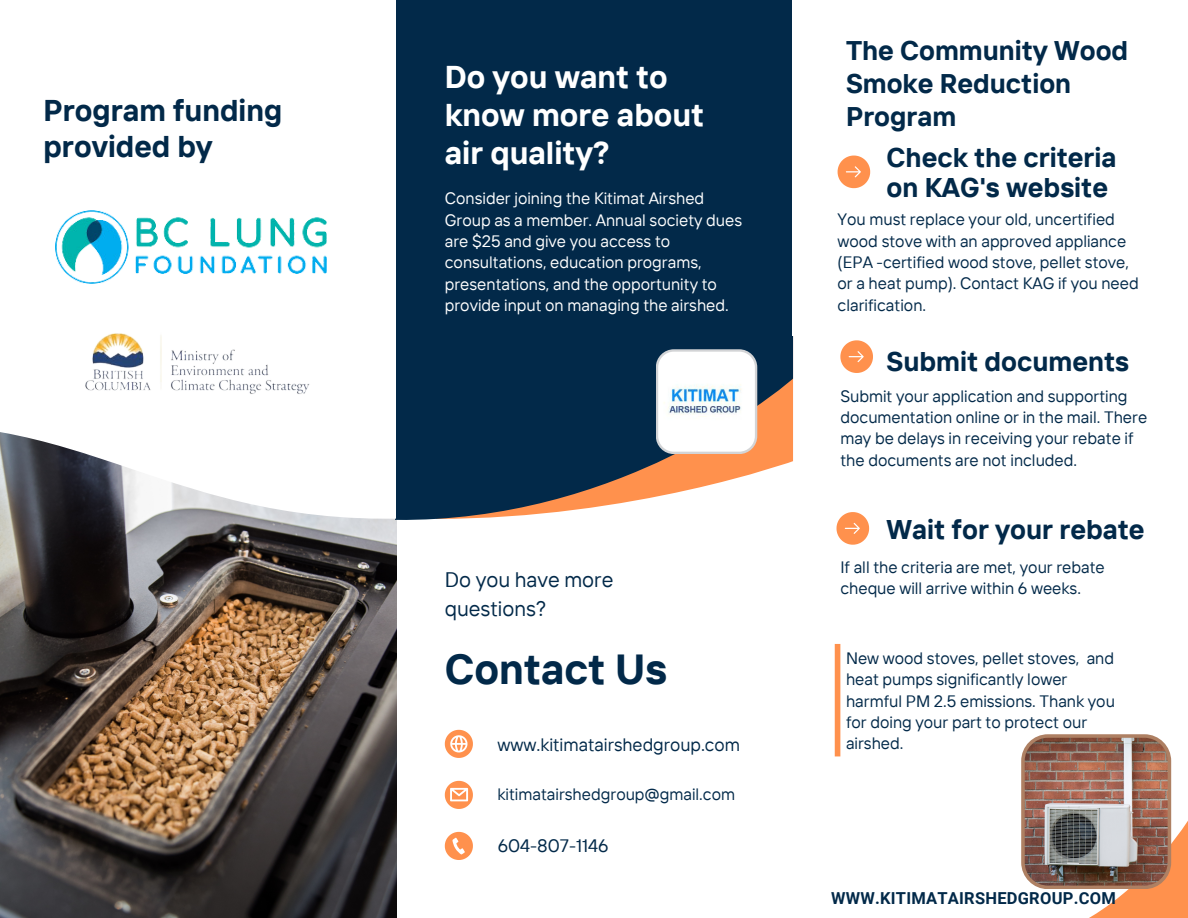
<style>
.page{position:relative;width:1188px;height:918px;background:#fff}
.page>*{position:absolute;margin:0;border:0;box-sizing:border-box;transform-origin:0 0}
.t1{font:700 42px "TT Interphases";color:#022949}
.t2{font:700 31.5px/38.2px "TT Interphases";color:#fff}
.t3{font:700 30px/36px "TT Interphases";color:#022949}
.t4{font:700 27px/32.7px "TT Interphases";color:#022949}
.t5{font:21px/29.2px "TT Interphases";color:#022949}
.t6{font:18px "TT Interphases";color:#022949}
.t7{font:16.5px/21.3px "TT Interphases";color:#022949}
.t8{font:16.5px/21.3px "TT Interphases";color:#fff}
.t9{font:700 16.5px "Roboto";letter-spacing:.015em;color:#022949}
</style>
<div class="page">
<img style="left:0;top:524px;width:397px;height:394px">
<div style="left:396px;top:0;width:396px;height:373px;background:#022949"></div>
<svg style="left:396px;top:336px;width:397px;height:188px;fill:#022949"></svg>
<svg style="left:0;top:432px;width:396px;height:92px"></svg>
<svg style="left:445px;top:832px;width:28px;height:28px"></svg>
<svg style="left:445px;top:730px;width:28px;height:28px"></svg>
<svg style="left:838px;top:156px;width:32px;height:32px"></svg>
<svg style="left:840px;top:340px;width:33px;height:33px"></svg>
<svg style="left:837px;top:512px;width:32px;height:33px"></svg>
<div style="left:835px;top:644px;width:5px;height:112px;background:#ff914d"></div>
<svg style="left:445px;top:781px;width:28px;height:28px"></svg>
<img style="left:1021px;top:734px;width:167px;height:184px">
<img style="left:85px;top:333px;width:225px;height:61px">
<img style="left:55px;top:210px;width:272px;height:73px">
<svg style="left:656px;top:349px;width:101px;height:105px"></svg>
<h3 class="t3" style="left:43px;top:91px;width:240px">Program funding provided by</h3>
<h2 class="t2" style="left:445px;top:57px;width:261px">Do you want to know more about air quality?</h2>
<p class="t8" style="left:445px;top:187px;width:299px">Consider joining the Kitimat Airshed Group as a member. Annual society dues are $25 and give you access to consultations, education programs, presentations, and the opportunity to provide input on managing the airshed.</p>
<p class="t5" style="left:445px;top:564px;width:170px">Do you have more questions?</p>
<h1 class="t1" style="left:445px;top:642px;width:224px">Contact Us</h1>
<p class="t6" style="left:497px;top:733px;width:244px">www.kitimatairshedgroup.com</p>
<p class="t7" style="left:497px;top:784px;width:239px">kitimatairshedgroup@gmail.com</p>
<p class="t6" style="left:498px;top:834px;width:112px">604-807-1146</p>
<h3 class="t4" style="left:846px;top:34px;width:284px">The Community Wood<br>Smoke Reduction<br>Program</h3>
<h3 class="t4" style="left:887px;top:143px;width:231px;line-height:29.2px">Check the criteria on KAG's website</h3>
<p class="t7" style="left:838px;top:208px;width:303px">You must replace your old, uncertified wood stove with an approved appliance (EPA -certified wood stove, pellet stove, or a heat pump). Contact KAG if you need clarification.</p>
<h3 class="t4" style="left:887px;top:344px;width:244px">Submit documents</h3>
<p class="t7" style="left:840px;top:385px;width:308px">Submit your application and supporting documentation online or in the mail. There may be delays in receiving your rebate if the documents are not included.</p>
<h3 class="t4" style="left:887px;top:512px;width:260px">Wait for your rebate</h3>
<p class="t7" style="left:840px;top:556px;width:266px">If all the criteria are met, your rebate cheque will arrive within 6 weeks.</p>
<p class="t7" style="left:846px;top:647px;width:270px">New wood stoves, pellet stoves, and heat pumps significantly lower harmful PM 2.5 emissions. Thank you for doing your part to protect our airshed.</p>
<p class="t9" style="left:831px;top:889px;width:286px">WWW.KITIMATAIRSHEDGROUP.COM</p>
</div>
